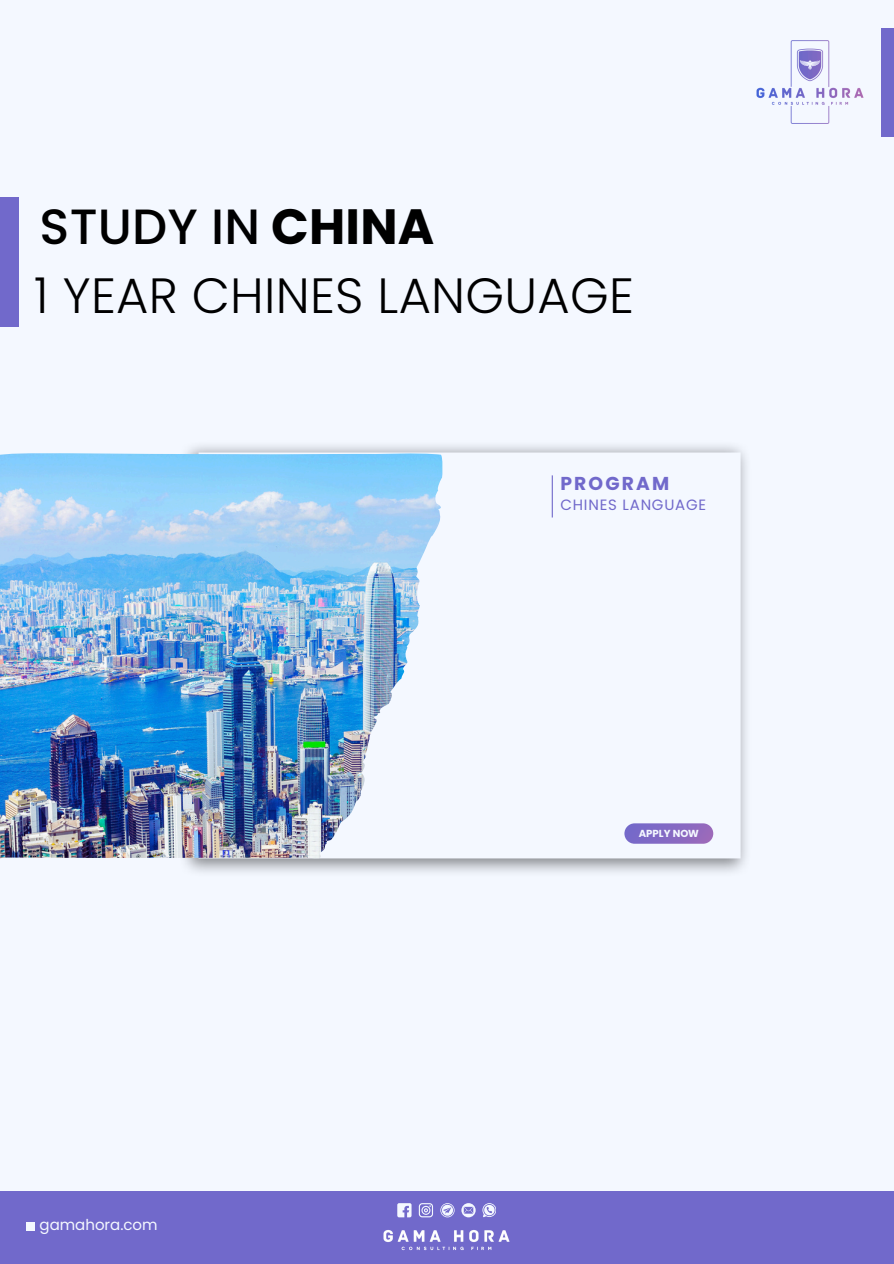
<style>
.page{position:relative;width:894px;height:1264px;background:#fff}
.page>*{position:absolute;margin:0;border:0;box-sizing:border-box;transform-origin:0 0}
.t1{font:300 49.5px "Poppins";letter-spacing:.005em;color:#000}
.t2{font:500 49.5px "Poppins";letter-spacing:.005em;color:#000}
.t3{font:700 18.6px "Poppins";letter-spacing:.115em;color:#7169cb}
.t4{font:15px "Poppins";letter-spacing:.055em;color:#7169cb}
.t5{font:15px "Poppins";color:#f4f8ff}
.t6{font:700 10.2px "Poppins";color:#f4f8ff}
.s1{font-weight:700}
</style>
<div class="page">
<div style="left:0;top:0;width:893px;height:1263px;background:#f4f8ff"></div>
<div style="left:0;top:197px;width:19px;height:130px;background:#7169cb"></div>
<img style="left:756px;top:40px;width:108px;height:84px">
<div style="left:881px;top:28px;width:12px;height:108px;background:#7169cb"></div>
<div style="left:0;top:1190px;width:893px;height:73px;background:#7169cb"></div>
<img style="left:383px;top:1230px;width:127px;height:21px">
<svg style="left:397px;top:1203px;width:14px;height:14px"></svg>
<svg style="left:418px;top:1203px;width:15px;height:14px"></svg>
<svg style="left:440px;top:1203px;width:14px;height:14px"></svg>
<svg style="left:461px;top:1203px;width:14px;height:14px"></svg>
<svg style="left:482px;top:1203px;width:14px;height:14px"></svg>
<div style="left:26px;top:1221px;width:8px;height:9px;background:#f4f8ff"></div>
<img style="left:184px;top:445px;width:563px;height:427px">
<div style="left:624px;top:823px;width:89px;height:20px;background:linear-gradient(to right,#746bcc,#9868ba);border-radius:10px"></div>
<hr style="left:551px;top:475px;width:1px;height:42px;background:#7169cb">
<img style="left:0;top:453px;width:442px;height:405px">
<h3 class="t2" style="left:40px;top:191px;width:396px">STUDY IN <span class="s1">CHINA</span></h3>
<p class="t1" style="left:34px;top:261px;width:601px">1 YEAR CHINES LANGUAGE</p>
<p class="t3" style="left:560px;top:471px;width:110px">PROGRAM</p>
<h2 class="t4" style="left:560px;top:494px;width:147px">CHINES LANGUAGE</h2>
<p class="t5" style="left:40px;top:1214px;width:120px">gamahora.com</p>
<p class="t6" style="left:638px;top:826px;width:62px">APPLY NOW</p>
</div>
